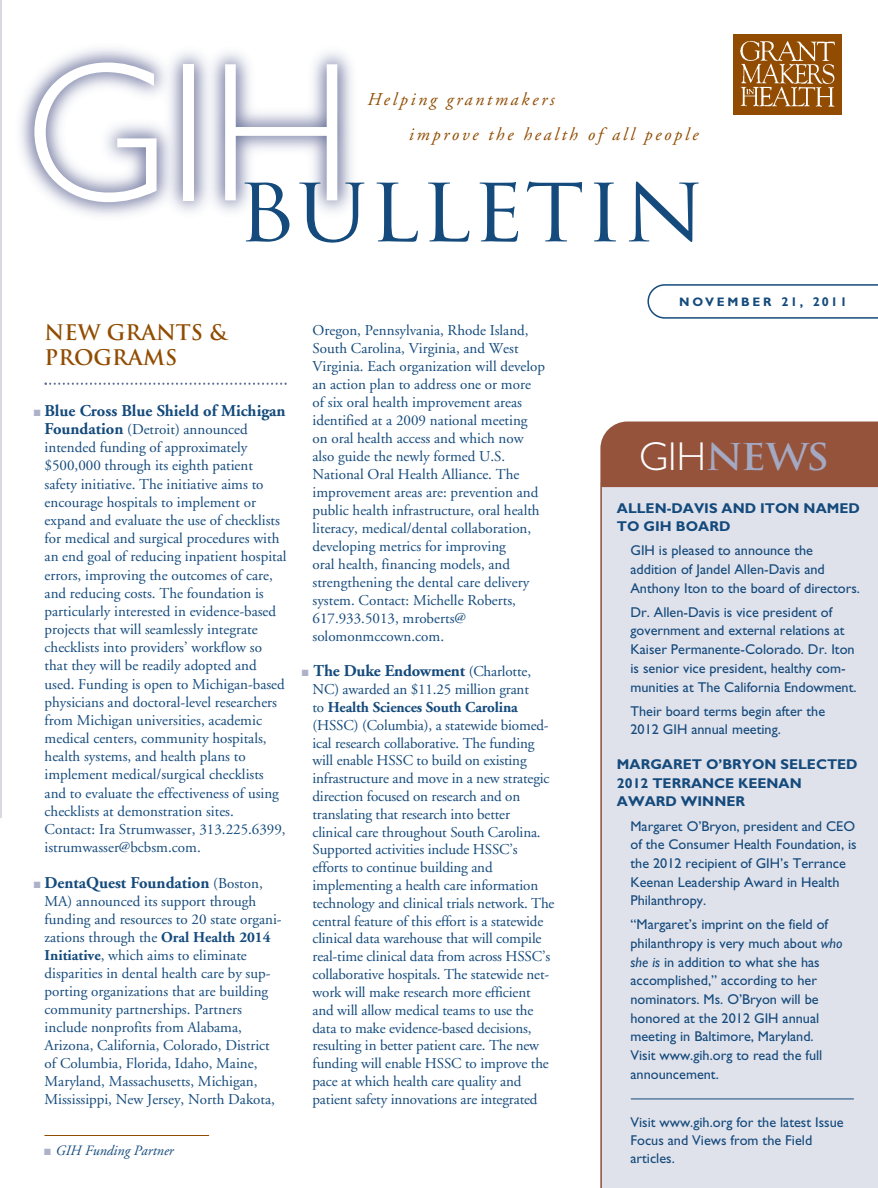
<style>
.page{position:relative;width:878px;height:1188px;background:#fff}
.page>*{position:absolute;margin:0;border:0;box-sizing:border-box;transform-origin:0 0}
.t1{font:78px "Trajan";color:#144a7c;scale:1.11 1}
.t2{font:700 36px "Trajan";color:#a4a8c1;scale:1.1 1}
.t3{font:700 21px/25.5px "Trajan";color:#914c01}
.t4{font:italic 18px/35.7px "Adobe Garamond";letter-spacing:.15em;color:#914c01}
.t5{font:700 16.5px "Adobe Garamond";color:#144a7c}
.t6{font:15px/18px "Adobe Garamond";color:#144a7c}
.t7{font:14.25px/18.6px "Gill Sans";color:#144a7c}
.t8{font:700 14.25px/18.6px "Gill Sans";color:#144a7c}
.t9{font:italic 14.25px "Adobe Garamond";color:#144a7c}
.t10{font:700 12.3px "Gill Sans";letter-spacing:.22em;color:#144a7c}
.s1{color:#aeb2c9}
.s2{font-weight:700;font-size:16.5px}
.s3{font-weight:400;font-size:15px}
.s4{font-weight:700}
.s5{font-size:12.75px}
.s6{font-family:"Gill Sans";font-weight:300;font-size:40.5px;color:#fff}
.s7{font-style:italic}
</style>
<div class="page">
<hr style="left:0;top:0;width:1px;height:818px;background:#d8d9e5">
<img style="left:20px;top:48px;width:332px;height:168px">
<img style="left:733px;top:35px;width:108px;height:79px">
<svg style="left:34px;top:63px;width:122px;height:139px"></svg>
<div style="left:184px;top:64px;width:10px;height:136px;background:#fff"></div>
<svg style="left:225px;top:64px;width:112px;height:136px"></svg>
<svg style="left:647px;top:284px;width:231px;height:35px"></svg>
<svg style="left:45px;top:383px;width:242px;height:2px"></svg>
<hr style="left:44px;top:1135px;width:165px;height:1px;background:#914c01">
<svg style="left:600px;top:422px;width:277px;height:766px;fill:#e0e2eb"></svg>
<hr style="left:630px;top:1099px;width:223px;height:1px;background:#144a7c">
<p class="t4" style="left:408px;top:83px;width:291px;text-indent:-41px">Helping grantmakers<br>improve the health of all people</p>
<h1 class="t1" style="left:236px;top:169px;width:424px">BULLETIN</h1>
<h3 class="t3" style="left:45px;top:320px;width:184px">NEW GRANTS &amp;<br>PROGRAMS</h3>
<p class="t5" style="left:34px;top:404px;width:253px"><span class="s1">■</span> Blue Cross Blue Shield of Michigan</p>
<p class="t6" style="left:45px;top:422px;width:243px"><span class="s2">Foundation</span> (Detroit) announced intended funding of approximately $500,000 through its eighth patient safety initiative. The initiative aims to encourage hospitals to implement or expand and evaluate the use of checklists for medical and surgical procedures with an end goal of reducing inpatient hospital errors, improving the outcomes of care, and reducing costs. The foundation is particularly interested in evidence-based projects that will seamlessly integrate checklists into providers’ workflow so that they will be readily adopted and used. Funding is open to Michigan-based physicians and doctoral-level researchers from Michigan universities, academic medical centers, community hospitals, health systems, and health plans to implement medical/surgical checklists and to evaluate the effectiveness of using checklists at demonstration sites.<br>Contact: Ira Strumwasser, 313.225.6399, istrumwasser@bcbsm.com.</p>
<p class="t5" style="left:34px;top:877px;width:230px"><span class="s1">■</span> DentaQuest Foundation <span class="s3">(Boston,</span></p>
<p class="t6" style="left:45px;top:894px;width:239px">MA) announced its support through funding and resources to 20 state organi&shy;zations through the <span class="s4">Oral Health 2014<br>Initiative</span>, which aims to eliminate disparities in dental health care by sup&shy;porting organizations that are building community partnerships. Partners include nonprofits from Alabama, Arizona, California, Colorado, District of Columbia, Florida, Idaho, Maine, Maryland, Massachusetts, Michigan, Mississippi, New Jersey, North Dakota,</p>
<p class="t9" style="left:44px;top:1144px;width:130px"><span class="s1">■</span> GIH Funding Partner</p>
<p class="t6" style="left:312px;top:322px;width:234px">Oregon, Pennsylvania, Rhode Island, South Carolina, Virginia, and West Virginia. Each organization will develop an action plan to address one or more of six oral health improvement areas identified at a 2009 national meeting on oral health access and which now also guide the newly formed U.S.<br>National Oral Health Alliance. The improvement areas are: prevention and public health infrastructure, oral health literacy, medical/dental collaboration, developing metrics for improving<br>oral health, financing models, and strengthening the dental care delivery system. Contact: Michelle Roberts, 617.933.5013, mroberts@ solomonmccown.com.</p>
<p class="t5" style="left:302px;top:665px;width:231px"><span class="s1">■</span> The Duke Endowment <span class="s3">(Charlotte,</span></p>
<p class="t6" style="left:312px;top:682px;width:243px">NC) awarded an $11.25 million grant<br>to <span class="s4">Health Sciences South Carolina </span>(HSSC) (Columbia), a statewide biomed&shy;ical research collaborative. The funding will enable HSSC to build on existing infrastructure and move in a new strategic direction focused on research and on translating that research into better<br>clinical care throughout South Carolina.<br>Supported activities include HSSC’s efforts to continue building and implementing a health care information technology and clinical trials network. The central feature of this effort is a statewide clinical data warehouse that will compile real-time clinical data from across HSSC’s collaborative hospitals. The statewide net&shy;work will make research more efficient and will allow medical teams to use the data to make evidence-based decisions, resulting in better patient care. The new funding will enable HSSC to improve the pace at which health care quality and patient safety innovations are integrated</p>
<p class="t10" style="left:679px;top:297px;width:169px">NOVEMBER <span class="s5">21, 2011</span></p>
<h2 class="t2" style="left:639px;top:436px;width:174px"><span class="s6">GIH</span>NEWS</h2>
<p class="t8" style="left:617px;top:500px;width:244px">ALLEN-DAVIS AND ITON NAMED<br>TO GIH BOARD</p>
<p class="t7" style="left:630px;top:543px;width:231px">GIH is pleased to announce the addition of Jandel Allen-Davis and<br>Anthony Iton to the board of directors.</p>
<p class="t7" style="left:630px;top:604px;width:228px">Dr. Allen-Davis is vice president of government and external relations at Kaiser Permanente-Colorado. Dr. Iton is senior vice president, healthy com&shy;munities at The California Endowment.</p>
<p class="t7" style="left:630px;top:703px;width:196px">Their board terms begin after the<br>2012 GIH annual meeting.</p>
<p class="t8" style="left:617px;top:756px;width:242px">MARGARET O’BRYON SELECTED<br>2012 TERRANCE KEENAN<br>AWARD WINNER</p>
<p class="t7" style="left:630px;top:818px;width:228px">Margaret O’Bryon, president and CEO of the Consumer Health Foundation, is the 2012 recipient of GIH’s Terrance<br>Keenan Leadership Award in Health<br>Philanthropy.</p>
<p class="t7" style="left:630px;top:917px;width:214px">“Margaret’s imprint on the field of philanthropy is very much about <span class="s7">who she is</span> in addition to what she has accomplished,” according to her nominators. Ms. O’Bryon will be honored at the 2012 GIH annual meeting in Baltimore, Maryland.<br>Visit www.gih.org to read the full announcement.</p>
<p class="t7" style="left:630px;top:1115px;width:215px;line-height:18px">Visit www.gih.org for the latest Issue<br>Focus and Views from the Field articles.</p>
</div>
